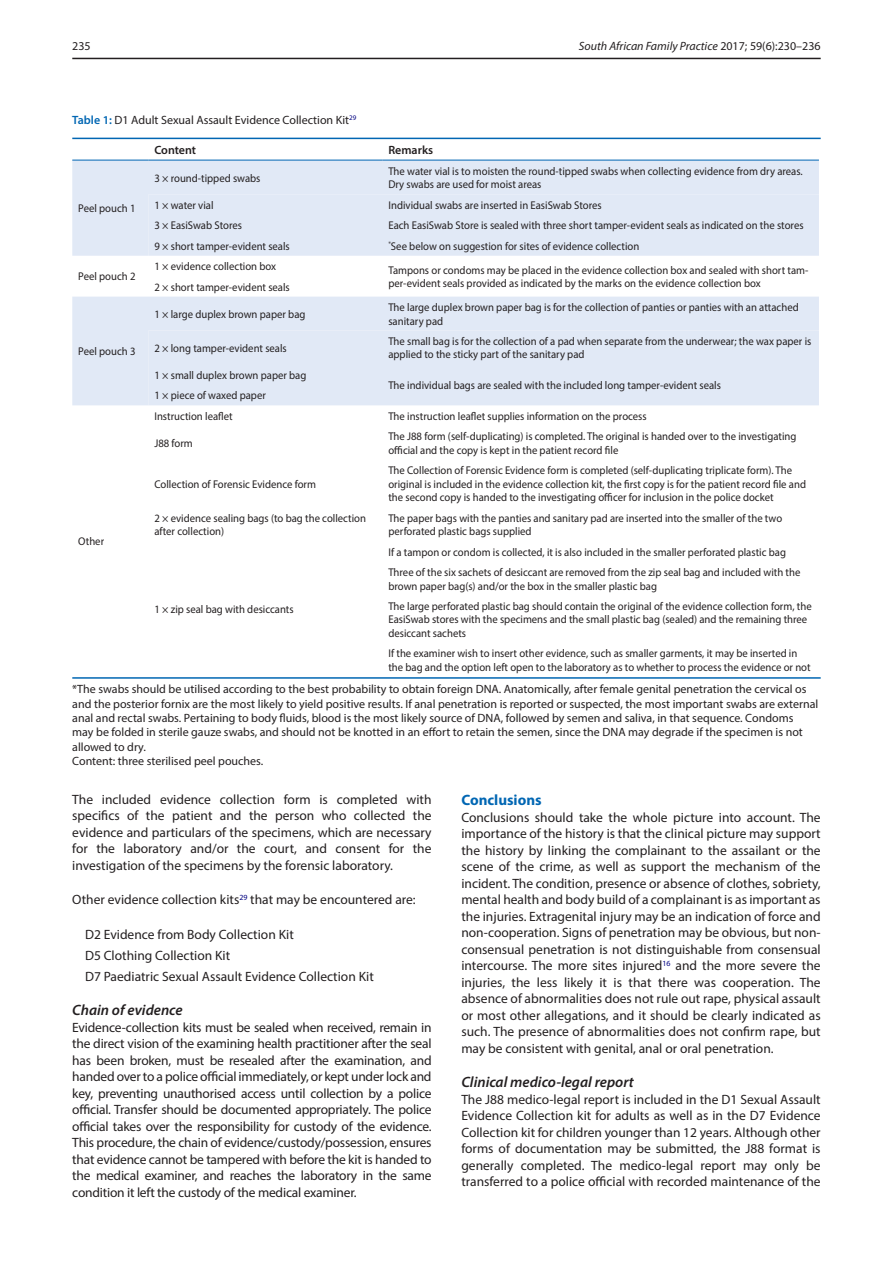
<style>
.page{position:relative;width:893px;height:1263px;background:#fff}
.page>*{position:absolute;margin:0;border:0;box-sizing:border-box;transform-origin:0 0}
.t1{font:italic 600 15px "Myriad Pro";color:#231f20}
.t2{font:700 15px "Myriad Pro";color:#0166b3}
.t3{font:13.5px/16.5px "Myriad Pro";color:#231f20;text-align:justify}
.t4{font:12px/14.4px "Myriad Pro";color:#231f20}
.t5{font:italic 12px "Myriad Pro";color:#231f20}
.t6{font:600 12px "Myriad Pro";color:#231f20}
.t7{font:11.25px/13.5px "Myriad Pro";color:#231f20;scale:.95 1}
.s1{font-style:normal}
.s2{font-weight:600;color:#0166b3}
</style>
<div class="page">
<hr style="left:72px;top:58px;width:749px;height:1px;background:#231f20">
<hr style="left:72px;top:138px;width:749px;height:1px;background:#0166b3">
<svg style="left:72px;top:161px;width:747px;height:244px;background:#e3eaf6"></svg>
<svg style="left:148px;top:194px;width:671px;height:211px;fill:#e1e9f6"></svg>
<hr style="left:72px;top:160px;width:76px;height:1px;background:#0166b3">
<hr style="left:148px;top:160px;width:234px;height:1px;background:#0166b3">
<hr style="left:382px;top:160px;width:437px;height:1px;background:#0166b3">
<hr style="left:72px;top:677px;width:749px;height:2px;background:#0166b3">
<p class="t4" style="left:72px;top:39px;width:20px">235</p>
<p class="t5" style="left:579px;top:39px;width:243px">South African Family Practice <span class="s1">2017; 59(6):230–236</span></p>
<p class="t4" style="left:72px;top:112px;width:286px"><span class="s2">Table 1:</span> D1 Adult Sexual Assault Evidence Collection Kit<sup>29</sup></p>
<p class="t7" style="left:78px;top:202px;width:62px">Peel pouch 1</p>
<p class="t7" style="left:78px;top:270px;width:62px">Peel pouch 2</p>
<p class="t7" style="left:78px;top:344px;width:62px">Peel pouch 3</p>
<p class="t7" style="left:78px;top:535px;width:29px">Other</p>
<p class="t6" style="left:154px;top:142px;width:43px">Content</p>
<p class="t6" style="left:388px;top:142px;width:46px">Remarks</p>
<p class="t7" style="left:154px;top:171px;width:113px">3 × round-tipped swabs</p>
<p class="t7" style="left:388px;top:164px;width:438px">The water vial is to moisten the round-tipped swabs when collecting evidence from dry areas.<br>Dry swabs are used for moist areas</p>
<p class="t7" style="left:154px;top:198px;width:64px">1 × water vial</p>
<p class="t7" style="left:388px;top:198px;width:226px">Individual swabs are inserted in EasiSwab Stores</p>
<p class="t7" style="left:154px;top:219px;width:94px">3 × EasiSwab Stores</p>
<p class="t7" style="left:388px;top:219px;width:439px">Each EasiSwab Store is sealed with three short tamper-evident seals as indicated on the stores</p>
<p class="t7" style="left:154px;top:239px;width:144px">9 × short tamper-evident seals</p>
<p class="t7" style="left:388px;top:239px;width:266px"><sup>*</sup>See below on suggestion for sites of evidence collection</p>
<p class="t7" style="left:154px;top:259px;width:130px">1 × evidence collection box</p>
<p class="t7" style="left:388px;top:263px;width:444px">Tampons or condoms may be placed in the evidence collection box and sealed with short tam&shy;per-evident seals provided as indicated by the marks on the evidence collection box</p>
<p class="t7" style="left:154px;top:280px;width:144px">2 × short tamper-evident seals</p>
<p class="t7" style="left:154px;top:307px;width:161px">1 × large duplex brown paper bag</p>
<p class="t7" style="left:388px;top:300px;width:433px">The large duplex brown paper bag is for the collection of panties or panties with an attached sanitary pad</p>
<p class="t7" style="left:154px;top:341px;width:141px">2 × long tamper-evident seals</p>
<p class="t7" style="left:388px;top:334px;width:447px">The small bag is for the collection of a pad when separate from the underwear; the wax paper is applied to the sticky part of the sanitary pad</p>
<p class="t7" style="left:154px;top:368px;width:162px">1 × small duplex brown paper bag</p>
<p class="t7" style="left:388px;top:378px;width:352px">The individual bags are sealed with the included long tamper-evident seals</p>
<p class="t7" style="left:154px;top:389px;width:119px">1 × piece of waxed paper</p>
<p class="t7" style="left:154px;top:409px;width:84px">Instruction leaflet</p>
<p class="t7" style="left:388px;top:409px;width:273px">The instruction leaflet supplies information on the process</p>
<p class="t7" style="left:154px;top:436px;width:42px">J88 form</p>
<p class="t7" style="left:388px;top:430px;width:431px">The J88 form (self-duplicating) is completed. The original is handed over to the investigating official and the copy is kept in the patient record file</p>
<p class="t7" style="left:154px;top:477px;width:172px">Collection of Forensic Evidence form</p>
<p class="t7" style="left:388px;top:463px;width:441px">The Collection of Forensic Evidence form is completed (self-duplicating triplicate form). The original is included in the evidence collection kit, the first copy is for the patient record file and the second copy is handed to the investigating officer for inclusion in the police docket</p>
<p class="t7" style="left:154px;top:511px;width:224px">2 × evidence sealing bags (to bag the collection after collection)</p>
<p class="t7" style="left:388px;top:511px;width:416px">The paper bags with the panties and sanitary pad are inserted into the smaller of the two perforated plastic bags supplied</p>
<p class="t7" style="left:154px;top:602px;width:148px">1 × zip seal bag with desiccants</p>
<p class="t7" style="left:388px;top:541px;width:435px;line-height:20.4px">If a tampon or condom is collected, it is also included in the smaller perforated plastic bag<br>Three of the six sachets of desiccant are removed from the zip seal bag and included with the</p>
<p class="t7" style="left:388px;top:575px;width:447px;line-height:20.4px">brown paper bag(s) and/or the box in the smaller plastic bag<br>The large perforated plastic bag should contain the original of the evidence collection form, the</p>
<p class="t7" style="left:388px;top:613px;width:442px">EasiSwab stores with the specimens and the small plastic bag (sealed) and the remaining three desiccant sachets</p>
<p class="t7" style="left:388px;top:647px;width:446px">If the examiner wish to insert other evidence, such as smaller garments, it may be inserted in the bag and the option left open to the laboratory as to whether to process the evidence or not</p>
<p class="t4" style="left:72px;top:682px;width:748px">*The swabs should be utilised according to the best probability to obtain foreign DNA. Anatomically, after female genital penetration the cervical os and the posterior fornix are the most likely to yield positive results. If anal penetration is reported or suspected, the most important swabs are external anal and rectal swabs. Pertaining to body fluids, blood is the most likely source of DNA, followed by semen and saliva, in that sequence. Condoms<br>may be folded in sterile gauze swabs, and should not be knotted in an effort to retain the semen, since the DNA may degrade if the specimen is not allowed to dry.<br>Content: three sterilised peel pouches.</p>
<p class="t3" style="left:72px;top:791px;width:361px">The included evidence collection form is completed with specifics of the patient and the person who collected the evidence and particulars of the specimens, which are necessary for the laboratory and/or the court, and consent for the investigation of the specimens by the forensic laboratory.</p>
<p class="t3" style="left:72px;top:891px;width:345px">Other evidence collection kits<sup>29</sup> that may be encountered are:</p>
<p class="t3" style="left:85px;top:924px;width:290px;line-height:21px;text-align:left">D2 Evidence from Body Collection Kit<br>D5 Clothing Collection Kit<br>D7 Paediatric Sexual Assault Evidence Collection Kit</p>
<h1 class="t1" style="left:72px;top:1001px;width:112px">Chain of evidence</h1>
<p class="t3" style="left:72px;top:1019px;width:361px">Evidence-collection kits must be sealed when received, remain in the direct vision of the examining health practitioner after the seal has been broken, must be resealed after the examination, and handed over to a police official immediately, or kept under lock and key, preventing unauthorised access until collection by a police official. Transfer should be documented appropriately. The police official takes over the responsibility for custody of the evidence.<br>This procedure, the chain of evidence/custody/possession, ensures that evidence cannot be tampered with before the kit is handed to the medical examiner, and reaches the laboratory in the same condition it left the custody of the medical examiner.</p>
<h1 class="t2" style="left:461px;top:790px;width:82px">Conclusions</h1>
<p class="t3" style="left:461px;top:808px;width:361px">Conclusions should take the whole picture into account. The importance of the history is that the clinical picture may support the history by linking the complainant to the assailant or the scene of the crime, as well as support the mechanism of the incident. The condition, presence or absence of clothes, sobriety, mental health and body build of a complainant is as important as the injuries. Extragenital injury may be an indication of force and non-cooperation. Signs of penetration may be obvious, but non&shy;consensual penetration is not distinguishable from consensual intercourse. The more sites injured<sup>16</sup> and the more severe the injuries, the less likely it is that there was cooperation. The absence of abnormalities does not rule out rape, physical assault or most other allegations, and it should be clearly indicated as such. The presence of abnormalities does not confirm rape, but may be consistent with genital, anal or oral penetration.</p>
<h1 class="t1" style="left:461px;top:1072px;width:174px">Clinical medico-legal report</h1>
<p class="t3" style="left:461px;top:1090px;width:361px">The J88 medico-legal report is included in the D1 Sexual Assault Evidence Collection kit for adults as well as in the D7 Evidence Collection kit for children younger than 12 years. Although other forms of documentation may be submitted, the J88 format is generally completed. The medico-legal report may only be transferred to a police official with recorded maintenance of the</p>
</div>
